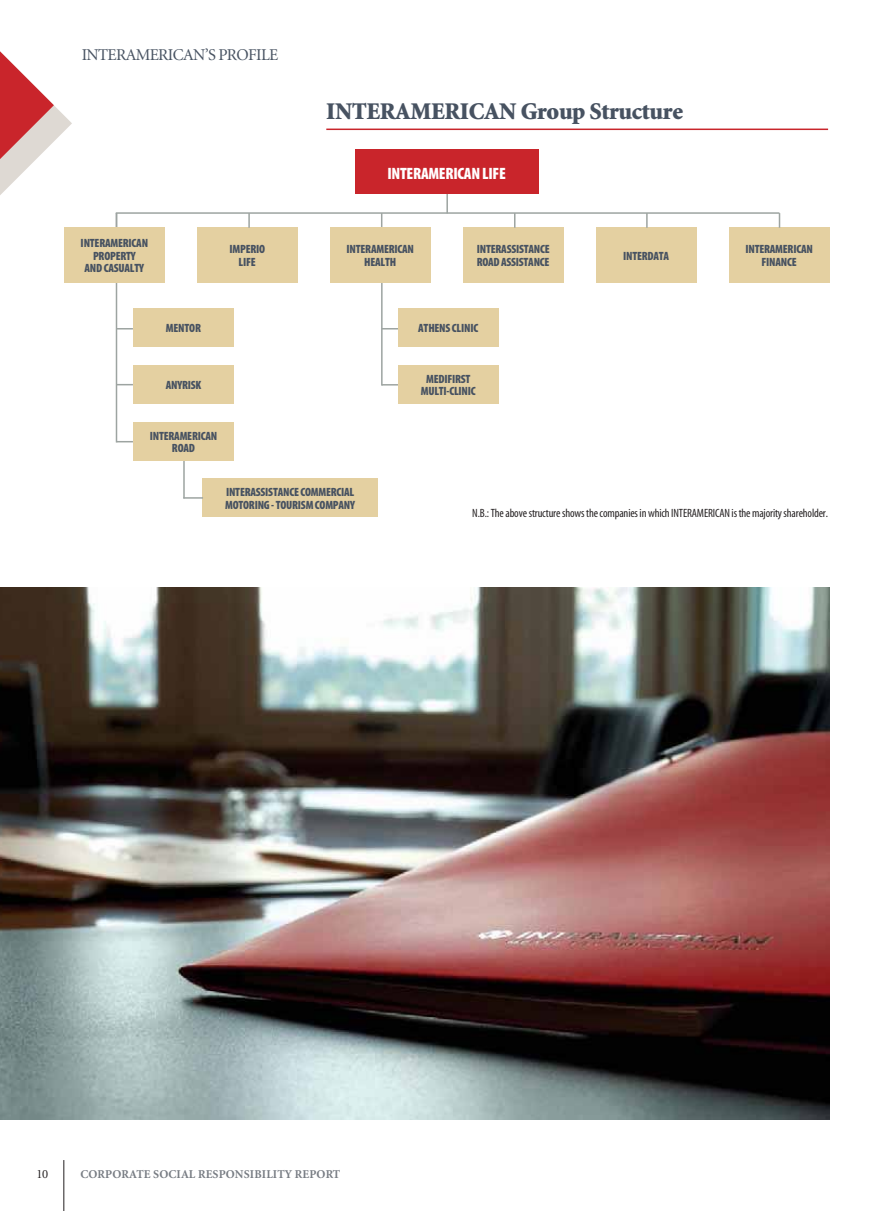
<style>
.page{position:relative;width:893px;height:1211px;background:#fff}
.page>*{position:absolute;margin:0;border:0;box-sizing:border-box;transform-origin:0 0}
.t1{font:900 24px "Minion Greek";letter-spacing:-.015em;color:#475261}
.t2{font:16.5px "Minion Greek";letter-spacing:-.04em;color:#475261}
.t3{font:700 16.5px "Myriad Condensed Greek";letter-spacing:-.02em;color:#fff}
.t4{font:12.6px "Minion Greek";color:#231f20}
.t5{font:700 12px/12.8px "Myriad Condensed Greek";letter-spacing:-.02em;color:#475261;text-align:center}
.t6{font:12px "Myriad Condensed Greek";letter-spacing:-.01em;color:#231f20}
.t7{font:700 12px "Minion OS Greek";letter-spacing:.01em;color:#777c83}
</style>
<div class="page">
<img style="left:0;top:587px;width:829px;height:533px">
<div style="left:197px;top:228px;width:101px;height:55px;background:#e4d0a1"></div>
<div style="left:463px;top:228px;width:100px;height:55px;background:#e4d0a1"></div>
<div style="left:595px;top:228px;width:101px;height:55px;background:#e4d0a1"></div>
<div style="left:728px;top:228px;width:101px;height:55px;background:#e4d0a1"></div>
<div style="left:133px;top:365px;width:101px;height:38px;background:#e4d0a1"></div>
<div style="left:203px;top:479px;width:175px;height:38px;background:#e4d0a1"></div>
<div style="left:133px;top:309px;width:101px;height:38px;background:#e4d0a1"></div>
<hr style="left:116px;top:212px;width:663px;height:2px;background:#9da4a1">
<svg style="left:646px;top:214px;width:1px;height:14px"></svg>
<svg style="left:381px;top:214px;width:1px;height:14px"></svg>
<svg style="left:248px;top:214px;width:2px;height:14px"></svg>
<svg style="left:778px;top:213px;width:2px;height:15px"></svg>
<hr style="left:116px;top:282px;width:1px;height:160px;background:#9da4a1">
<svg style="left:117px;top:441px;width:16px;height:1px"></svg>
<svg style="left:117px;top:384px;width:16px;height:1px"></svg>
<svg style="left:117px;top:328px;width:16px;height:1px"></svg>
<hr style="left:381px;top:282px;width:1px;height:103px;background:#9da4a1">
<svg style="left:382px;top:384px;width:16px;height:1px"></svg>
<svg style="left:382px;top:328px;width:16px;height:1px"></svg>
<hr style="left:183px;top:447px;width:2px;height:51px;background:#9da4a1">
<svg style="left:185px;top:497px;width:18px;height:1px"></svg>
<hr style="left:116px;top:213px;width:1px;height:50px;background:#9da4a1">
<div style="left:133px;top:422px;width:101px;height:38px;background:#e4d0a1"></div>
<div style="left:64px;top:228px;width:101px;height:55px;background:#e4d0a1"></div>
<hr style="left:326px;top:129px;width:502px;height:1px;background:#c9252b">
<svg style="left:0;top:51px;width:72px;height:144px"></svg>
<hr style="left:446px;top:192px;width:2px;height:21px;background:#9da4a1">
<div style="left:355px;top:150px;width:184px;height:44px;background:#c9252b"></div>
<div style="left:398px;top:309px;width:100px;height:38px;background:#e4d0a1"></div>
<div style="left:398px;top:365px;width:100px;height:38px;background:#e4d0a1"></div>
<div style="left:330px;top:228px;width:100px;height:55px;background:#e4d0a1"></div>
<svg style="left:514px;top:214px;width:1px;height:14px"></svg>
<hr style="left:63px;top:1160px;width:1px;height:50px;background:#231f20">
<h2 class="t2" style="left:82px;top:48px;width:198px">INTERAMERICAN’S PROFILE</h2>
<h1 class="t1" style="left:326px;top:102px;width:358px">INTERAMERICAN Group Structure</h1>
<h2 class="t3" style="left:387px;top:166px;width:120px">INTERAMERICAN LIFE</h2>
<p class="t5" style="left:81px;top:237px;width:69px">INTERAMERICAN<br>PROPERTY<br>AND CASUALTY</p>
<p class="t5" style="left:229px;top:243px;width:37px">IMPERIO<br>LIFE</p>
<p class="t5" style="left:476px;top:243px;width:74px;text-align:left">INTERASSISTANCE<br>ROAD ASSISTANCE</p>
<p class="t5" style="left:623px;top:250px;width:48px">INTERDATA</p>
<p class="t5" style="left:745px;top:243px;width:69px">INTERAMERICAN<br>FINANCE</p>
<p class="t5" style="left:346px;top:243px;width:69px">INTERAMERICAN<br>HEALTH</p>
<p class="t5" style="left:166px;top:322px;width:36px">MENTOR</p>
<p class="t5" style="left:166px;top:379px;width:37px">ANYRISK</p>
<p class="t5" style="left:150px;top:430px;width:69px">INTERAMERICAN<br>ROAD</p>
<p class="t5" style="left:225px;top:486px;width:131px;text-align:left">INTERASSISTANCE COMMERCIAL<br>MOTORING - TOURISM COMPANY</p>
<p class="t5" style="left:418px;top:322px;width:61px">ATHENS CLINIC</p>
<p class="t5" style="left:421px;top:373px;width:56px">MEDIFIRST<br>MULTI-CLINIC</p>
<p class="t6" style="left:472px;top:509px;width:357px">N.B.: The above structure shows the companies in which INTERAMERICAN is the majority shareholder.</p>
<p class="t4" style="left:36px;top:1168px;width:13px">10</p>
<p class="t7" style="left:80px;top:1168px;width:261px">CORPORATE SOCIAL RESPONSIBILITY REPORT</p>
</div>
